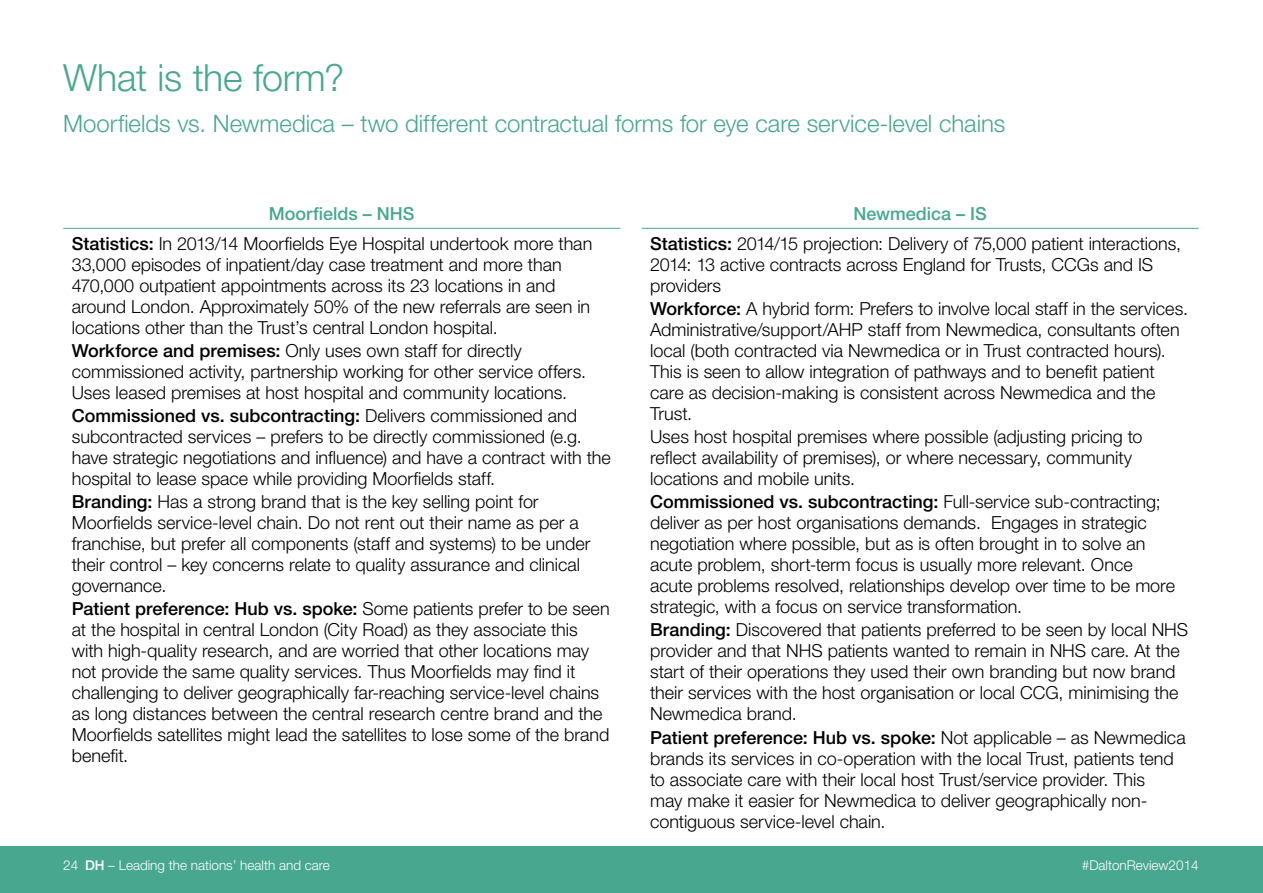
<style>
.page{position:relative;width:1263px;height:893px;background:#fff}
.page>*{position:absolute;margin:0;border:0;box-sizing:border-box;transform-origin:0 0}
.A_Chapter_heading{font:300 37.5px "Helvetica Neue LT Std";letter-spacing:-.005em;color:#47a88f}
.B_Heading{font:300 24px "Helvetica Neue LT Std";letter-spacing:-.005em;color:#47a88f}
.Body_No_Numbers{font:300 18px/21px "Helvetica Neue LT Std";color:#000}
.C_Heading{font:500 18px "Helvetica Neue LT Std";color:#47a88f}
.t1{font:300 13.5px "Helvetica Neue LT Std";color:#fff}
.s1{font-weight:500}
</style>
<div class="page">
<div style="left:0;top:846px;width:1263px;height:47px;background:#47a88f"></div>
<hr style="left:63px;top:228px;width:557px;height:1px;background:#47a88f">
<hr style="left:642px;top:228px;width:557px;height:1px;background:#47a88f">
<p class="A_Chapter_heading" style="left:63px;top:54px;width:282px">What is the form?</p>
<p class="B_Heading" style="left:63px;top:109px;width:943px">Moorfields vs. Newmedica – two different contractual forms for eye care service-level chains</p>
<p class="C_Heading" style="left:269px;top:203px;width:147px">Moorfields – NHS</p>
<p class="C_Heading" style="left:853px;top:203px;width:135px">Newmedica – IS</p>
<p class="Body_No_Numbers" style="left:72px;top:232px;width:522px"><span class="s1">Statistics:</span> In 2013/14 Moorfields Eye Hospital undertook more than 33,000 episodes of inpatient/day case treatment and more than 470,000 outpatient appointments across its 23 locations in and around London. Approximately 50% of the new referrals are seen in locations other than the Trust’s central London hospital.</p>
<p class="Body_No_Numbers" style="left:72px;top:340px;width:516px"><span class="s1">Workforce and premises:</span> Only uses own staff for directly commissioned activity, partnership working for other service offers.<br>Uses leased premises at host hospital and community locations.</p>
<p class="Body_No_Numbers" style="left:72px;top:405px;width:541px"><span class="s1">Commissioned vs. subcontracting:</span> Delivers commissioned and subcontracted services – prefers to be directly commissioned (e.g. have strategic negotiations and influence) and have a contract with the hospital to lease space while providing Moorfields staff.</p>
<p class="Body_No_Numbers" style="left:72px;top:491px;width:520px"><span class="s1">Branding:</span> Has a strong brand that is the key selling point for Moorfields service-level chain. Do not rent out their name as per a franchise, but prefer all components (staff and systems) to be under their control – key concerns relate to quality assurance and clinical governance.</p>
<p class="Body_No_Numbers" style="left:72px;top:598px;width:539px"><span class="s1">Patient preference: Hub vs. spoke:</span> Some patients prefer to be seen at the hospital in central London (City Road) as they associate this with high-quality research, and are worried that other locations may not provide the same quality services. Thus Moorfields may find it challenging to deliver geographically far-reaching service-level chains as long distances between the central research centre brand and the Moorfields satellites might lead the satellites to lose some of the brand benefit.</p>
<p class="Body_No_Numbers" style="left:650px;top:233px;width:532px"><span class="s1">Statistics:</span> 2014/15 projection: Delivery of 75,000 patient interactions,<br>2014: 13 active contracts across England for Trusts, CCGs and IS providers</p>
<p class="Body_No_Numbers" style="left:650px;top:298px;width:539px"><span class="s1">Workforce:</span> A hybrid form: Prefers to involve local staff in the services.<br>Administrative/support/AHP staff from Newmedica, consultants often local (both contracted via Newmedica or in Trust contracted hours).<br>This is seen to allow integration of pathways and to benefit patient care as decision-making is consistent across Newmedica and the Trust.</p>
<p class="Body_No_Numbers" style="left:650px;top:426px;width:494px">Uses host hospital premises where possible (adjusting pricing to reflect availability of premises), or where necessary, community locations and mobile units.</p>
<p class="Body_No_Numbers" style="left:650px;top:491px;width:526px"><span class="s1">Commissioned vs. subcontracting:</span> Full-service sub-contracting; deliver as per host organisations demands. Engages in strategic negotiation where possible, but as is often brought in to solve an acute problem, short-term focus is usually more relevant. Once acute problems resolved, relationships develop over time to be more strategic, with a focus on service transformation.</p>
<p class="Body_No_Numbers" style="left:650px;top:619px;width:540px"><span class="s1">Branding:</span> Discovered that patients preferred to be seen by local NHS provider and that NHS patients wanted to remain in NHS care. At the start of their operations they used their own branding but now brand their services with the host organisation or local CCG, minimising the Newmedica brand.</p>
<p class="Body_No_Numbers" style="left:650px;top:726px;width:537px"><span class="s1">Patient preference: Hub vs. spoke:</span> Not applicable – as Newmedica brands its services in co-operation with the local Trust, patients tend to associate care with their local host Trust/service provider. This<br>may make it easier for Newmedica to deliver geographically non&shy;contiguous service-level chain.</p>
<p class="t1" style="left:63px;top:857px;width:268px">24 <span class="s1">DH</span> – Leading the nations’ health and care</p>
<p class="t1" style="left:1082px;top:857px;width:118px">#DaltonReview2014</p>
</div>
